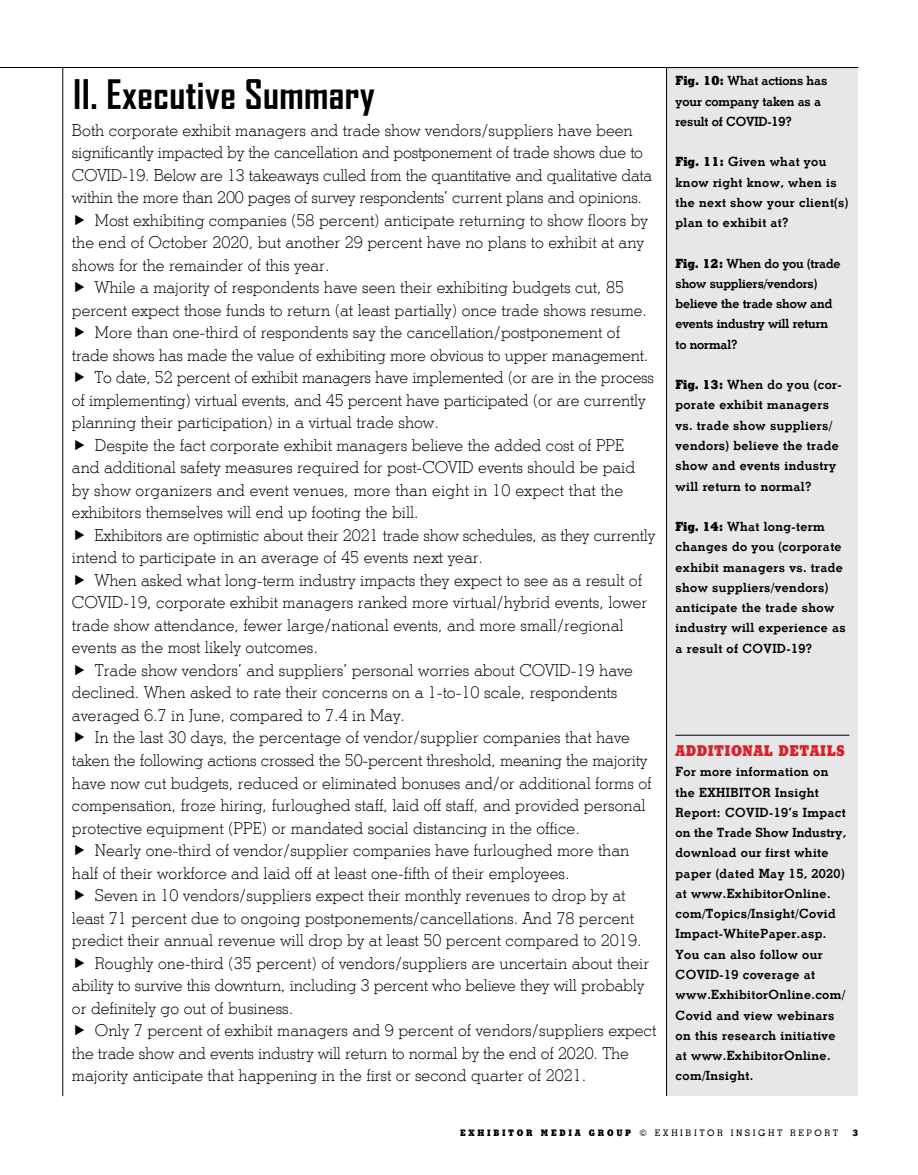
<style>
.page{position:relative;width:918px;height:1175px;background:#fff}
.page>*{position:absolute;margin:0;border:0;box-sizing:border-box;transform-origin:0 0}
.t1{font:700 39px "Agency";letter-spacing:.01em;color:#000}
.t2{font:300 16.5px "Stymie";color:#000}
.t3{font:800 15px "Stymie";letter-spacing:.03em;color:#da2128}
.t4{font:700 12.75px/20.2px "Stymie";letter-spacing:.03em;color:#000}
.t5{font:700 12.75px/20.2px "Stymie";letter-spacing:-.01em;color:#000}
.t6{font:500 9px "Stymie";letter-spacing:.28em;color:#000}
.t7{font:800 9px "Stymie";color:#000}
.s1{font-weight:800}
</style>
<div class="page">
<div style="left:667px;top:67px;width:191px;height:1029px;background:#e6e7e8"></div>
<hr style="left:666px;top:67px;width:1px;height:1029px;background:#000">
<hr style="left:63px;top:67px;width:1px;height:1029px;background:#000">
<hr style="left:0;top:67px;width:858px;height:1px;background:#000">
<hr style="left:675px;top:735px;width:174px;height:1px;background:#000">
<h1 class="t1" style="left:73px;top:73px;width:303px">II. Executive Summary</h1>
<p class="t2" style="left:72px;top:120px;width:562px">Both corporate exhibit managers and trade show vendors/suppliers have been</p>
<p class="t2" style="left:72px;top:142px;width:573px">significantly impacted by the cancellation and postponement of trade shows due to</p>
<p class="t2" style="left:72px;top:165px;width:582px">COVID-19. Below are 13 takeaways culled from the quantitative and qualitative data</p>
<p class="t2" style="left:72px;top:187px;width:572px">within the more than 200 pages of survey respondents’ current plans and opinions.</p>
<p class="t2" style="left:95px;top:210px;width:555px">Most exhibiting companies (58 percent) anticipate returning to show floors by</p>
<p class="t2" style="left:72px;top:232px;width:574px">the end of October 2020, but another 29 percent have no plans to exhibit at any</p>
<p class="t2" style="left:72px;top:255px;width:259px">shows for the remainder of this year.</p>
<p class="t2" style="left:95px;top:277px;width:531px">While a majority of respondents have seen their exhibiting budgets cut, 85</p>
<p class="t2" style="left:72px;top:300px;width:577px">percent expect those funds to return (at least partially) once trade shows resume.</p>
<p class="t2" style="left:95px;top:322px;width:527px">More than one-third of respondents say the cancellation/postponement of</p>
<p class="t2" style="left:72px;top:345px;width:578px">trade shows has made the value of exhibiting more obvious to upper management.</p>
<p class="t2" style="left:94px;top:367px;width:561px">To date, 52 percent of exhibit managers have implemented (or are in the process</p>
<p class="t2" style="left:72px;top:390px;width:575px">of implementing) virtual events, and 45 percent have participated (or are currently</p>
<p class="t2" style="left:72px;top:412px;width:368px">planning their participation) in a virtual trade show.</p>
<p class="t2" style="left:95px;top:435px;width:531px">Despite the fact corporate exhibit managers believe the added cost of PPE</p>
<p class="t2" style="left:72px;top:457px;width:565px">and additional safety measures required for post-COVID events should be paid</p>
<p class="t2" style="left:72px;top:480px;width:553px">by show organizers and event venues, more than eight in 10 expect that the</p>
<p class="t2" style="left:72px;top:502px;width:348px">exhibitors themselves will end up footing the bill.</p>
<p class="t2" style="left:95px;top:525px;width:562px">Exhibitors are optimistic about their 2021 trade show schedules, as they currently</p>
<p class="t2" style="left:72px;top:547px;width:413px">intend to participate in an average of 45 events next year.</p>
<p class="t2" style="left:95px;top:570px;width:549px">When asked what long-term industry impacts they expect to see as a result of</p>
<p class="t2" style="left:72px;top:592px;width:577px">COVID-19, corporate exhibit managers ranked more virtual/hybrid events, lower</p>
<p class="t2" style="left:72px;top:615px;width:553px">trade show attendance, fewer large/national events, and more small/regional</p>
<p class="t2" style="left:72px;top:637px;width:248px">events as the most likely outcomes.</p>
<p class="t2" style="left:95px;top:660px;width:540px">Trade show vendors’ and suppliers’ personal worries about COVID-19 have</p>
<p class="t2" style="left:72px;top:682px;width:547px">declined. When asked to rate their concerns on a 1-to-10 scale, respondents</p>
<p class="t2" style="left:72px;top:705px;width:335px">averaged 6.7 in June, compared to 7.4 in May.</p>
<p class="t2" style="left:95px;top:727px;width:537px">In the last 30 days, the percentage of vendor/supplier companies that have</p>
<p class="t2" style="left:72px;top:750px;width:577px">taken the following actions crossed the 50-percent threshold, meaning the majority</p>
<p class="t2" style="left:72px;top:772px;width:581px">have now cut budgets, reduced or eliminated bonuses and/or additional forms of</p>
<p class="t2" style="left:72px;top:795px;width:575px">compensation, froze hiring, furloughed staff, laid off staff, and provided personal</p>
<p class="t2" style="left:72px;top:817px;width:509px">protective equipment (PPE) or mandated social distancing in the office.</p>
<p class="t2" style="left:95px;top:840px;width:536px">Nearly one-third of vendor/supplier companies have furloughed more than</p>
<p class="t2" style="left:72px;top:862px;width:499px">half of their workforce and laid off at least one-fifth of their employees.</p>
<p class="t2" style="left:95px;top:885px;width:532px">Seven in 10 vendors/suppliers expect their monthly revenues to drop by at</p>
<p class="t2" style="left:72px;top:907px;width:564px">least 71 percent due to ongoing postponements/cancellations. And 78 percent</p>
<p class="t2" style="left:72px;top:930px;width:571px">predict their annual revenue will drop by at least 50 percent compared to 2019.</p>
<p class="t2" style="left:95px;top:952px;width:556px">Roughly one-third (35 percent) of vendors/suppliers are uncertain about their</p>
<p class="t2" style="left:72px;top:975px;width:574px">ability to survive this downturn, including 3 percent who believe they will probably</p>
<p class="t2" style="left:72px;top:997px;width:223px">or definitely go out of business.</p>
<p class="t2" style="left:95px;top:1020px;width:563px">Only 7 percent of exhibit managers and 9 percent of vendors/suppliers expect</p>
<p class="t2" style="left:72px;top:1042px;width:559px">the trade show and events industry will return to normal by the end of 2020. The</p>
<p class="t2" style="left:72px;top:1065px;width:516px">majority anticipate that happening in the first or second quarter of 2021.</p>
<p class="t5" style="left:676px;top:71px;width:153px"><span class="s1">Fig. 10:</span> What actions has your company taken as a result of COVID-19?</p>
<p class="t4" style="left:676px;top:152px;width:174px"><span class="s1">Fig. 11:</span> Given what you know right know, when is the next show your client(s) plan to exhibit at?</p>
<p class="t5" style="left:676px;top:253px;width:167px"><span class="s1">Fig. 12:</span> When do you (trade show suppliers/vendors) believe the trade show and events industry will return to normal?</p>
<p class="t4" style="left:676px;top:374px;width:168px"><span class="s1">Fig. 13:</span> When do you (cor&shy;porate exhibit managers vs. trade show suppliers/ vendors) believe the trade show and events industry will return to normal?</p>
<p class="t4" style="left:676px;top:516px;width:172px"><span class="s1">Fig. 14:</span> What long-term changes do you (corporate exhibit managers vs. trade show suppliers/vendors) anticipate the trade show industry will experience as a result of COVID-19?</p>
<p class="t3" style="left:676px;top:741px;width:171px">ADDITIONAL DETAILS</p>
<p class="t4" style="left:676px;top:761px;width:172px">For more information on the EXHIBITOR Insight<br>Report: COVID-19’s Impact on the Trade Show Industry, download our first white paper (dated May 15, 2020) at www.ExhibitorOnline. com/Topics/Insight/Covid<br>Impact-WhitePaper.asp.<br>You can also follow our<br>COVID-19 coverage at www.ExhibitorOnline.com/<br>Covid and view webinars on this research initiative at www.ExhibitorOnline. com/Insight.</p>
<p class="t6" style="left:460px;top:1127px;width:380px"><span class="s1">EXHIBITOR MEDIA GROUP</span> © EXHIBITOR INSIGHT REPORT</p>
<p class="t7" style="left:853px;top:1127px;width:7px">3</p>
</div>
